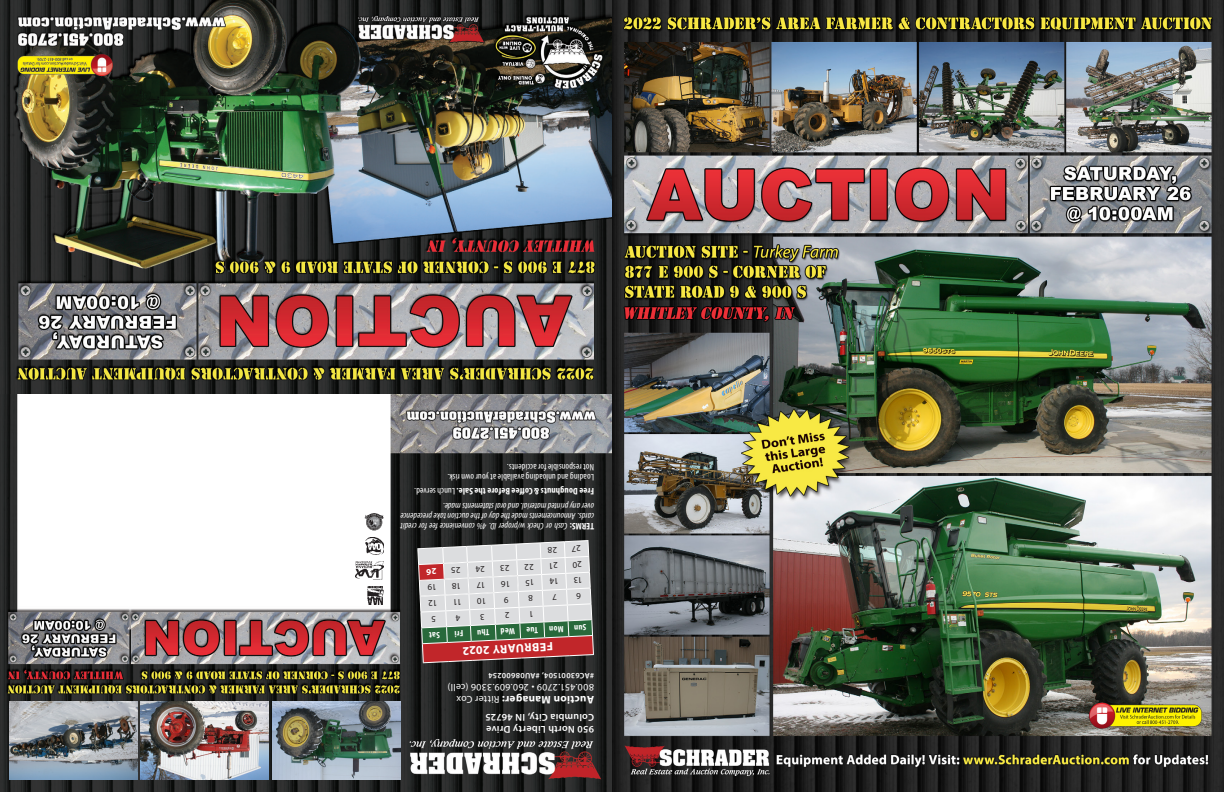
<style>
.page{position:relative;width:1224px;height:792px;background:#fff}
.page>*{position:absolute;margin:0;border:0;box-sizing:border-box;transform-origin:0 0}
.t1{font:700 12px "Myriad Pro";color:#fff}
.t2{font:700 11px "Myriad Pro";letter-spacing:.025em;color:#fff}
.t3{font:600 10px "Myriad Pro";letter-spacing:.025em;color:#fff}
.t4{font:10px "Myriad Pro";letter-spacing:.02em;color:#fff}
.t5{font:italic condensed 9.5px/10px "Myriad Pro";letter-spacing:.005em;color:#fff;text-align:justify}
.t6{font:condensed 9.5px "Myriad Pro";letter-spacing:.005em;color:#fff}
.t7{font:700 condensed 9.5px "Myriad Pro";letter-spacing:.01em;color:#fff}
.t8{font:600 8px "Myriad Pro";letter-spacing:.03em;color:#fff}
.s1{font-weight:400}
.s2{font-weight:700;font-style:normal}
.s3{font-weight:400;font-size:10px}
</style>
<div class="page">
<img style="left:0;top:0;width:1224px;height:792px">
<svg style="left:0;top:395px;width:612px;height:397px"></svg>
<img style="left:367px;top:586px;width:17px;height:18px">
<img style="left:366px;top:537px;width:18px;height:18px">
<img style="left:355px;top:561px;width:29px;height:18px">
<svg style="left:364px;top:513px;width:20px;height:17px"></svg>
<img style="left:273px;top:701px;width:128px;height:78px">
<img style="left:141px;top:701px;width:128px;height:78px">
<img style="left:9px;top:701px;width:128px;height:78px">
<svg style="left:416px;top:540px;width:179px;height:124px;background:#b2a29e"></svg>
<p class="t6" style="left:594px;top:473px;width:88px;rotate:-180deg">Not responsible for accidents.</p>
<p class="t6" style="left:594px;top:483px;width:148px;rotate:-180deg">Loading and unloading available at your own risk.</p>
<p class="t7" style="left:594px;top:497px;width:181px;rotate:-180deg">Free Doughnuts &amp; Coffee Before the Sale.<span class="s1">Lunch served.</span></p>
<p class="t5" style="left:594px;top:531px;width:195px;rotate:-180deg"><span class="s2">TERMS:</span> Cash or Check w/proper ID. 4% convenience fee for credit cards. Announcements made the day of the auction take precedence over any printed material. and oral statements made.</p>
<p class="t1" style="left:554px;top:654px;width:92px;rotate:177deg">FEBRUARY 2022</p>
<p class="t8" style="left:594px;top:681px;width:107px;rotate:-180deg">#AC63001504, #AU08600254</p>
<p class="t4" style="left:594px;top:694px;width:148px;rotate:-180deg">800.451.2709 • 260.609.3306 (cell)</p>
<p class="t2" style="left:594px;top:707px;width:139px;rotate:-180deg">Auction Manager: <span class="s3">Ritter Cox</span></p>
<p class="t3" style="left:594px;top:723px;width:110px;rotate:-180deg">Columbia City, IN 46725</p>
<p class="t3" style="left:594px;top:735px;width:109px;rotate:-180deg">950 North Liberty Drive</p>
</div>
